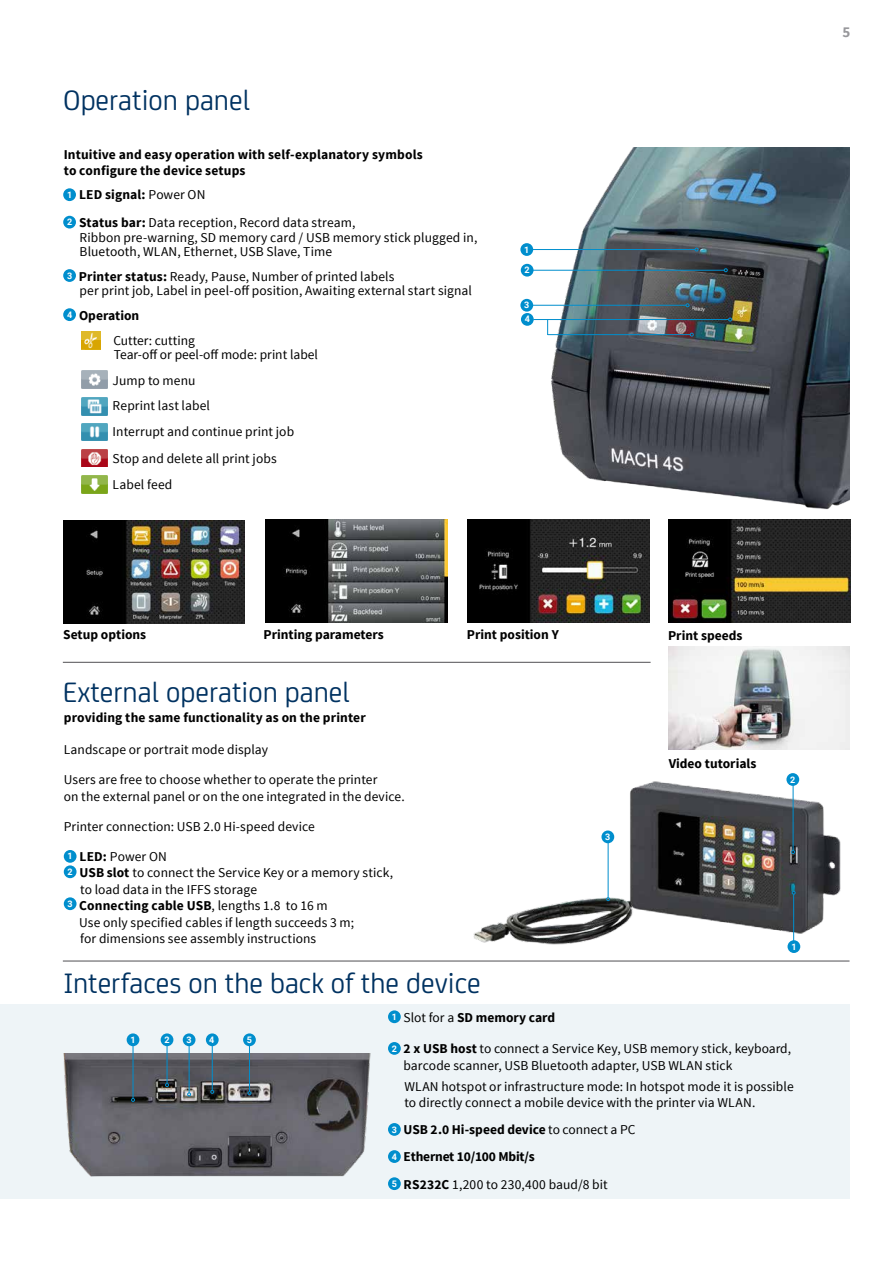
<style>
.page{position:relative;width:893px;height:1263px;background:#fff}
.page>*{position:absolute;margin:0;border:0;box-sizing:border-box;transform-origin:0 0}
.t1{font:30px "CA Sans";color:#003261}
.t2{font:700 15px "Source Sans Pro";color:#98989c}
.t3{font:13.5px/25.5px "Source Sans Pro";letter-spacing:.005em;color:#000}
.t4{font:700 13.5px/16.5px "Source Sans Pro";letter-spacing:.005em;color:#000}
.t5{font:700 13.5px/27.2px "Source Sans Pro";letter-spacing:-.015em;color:#000}
.t6{font:700 9px "Roboto";color:#fff}
.s1{font-family:"Roboto";font-weight:700;font-size:9px;color:#fff}
.s2{font-weight:700}
.s3{font-weight:400}
.s4{font-family:"Roboto";font-size:9px;color:#fff}
</style>
<div class="page">
<div style="left:0;top:1005px;width:850px;height:194px;background:#eef4f7"></div>
<img style="left:63px;top:1053px;width:308px;height:124px">
<hr style="left:133px;top:1038px;width:1px;height:60px;background:#008ecd">
<svg style="left:131px;top:1098px;width:4px;height:4px"></svg>
<div style="left:127px;top:1033px;width:12px;height:13px;background:#008ecd;border-radius:50%"></div>
<hr style="left:167px;top:1041px;width:1px;height:42px;background:#008ecd">
<svg style="left:165px;top:1083px;width:4px;height:4px"></svg>
<div style="left:161px;top:1033px;width:12px;height:13px;background:#008ecd;border-radius:50%"></div>
<hr style="left:189px;top:1038px;width:1px;height:55px;background:#008ecd">
<svg style="left:187px;top:1092px;width:4px;height:4px"></svg>
<div style="left:183px;top:1033px;width:12px;height:13px;background:#008ecd;border-radius:50%"></div>
<hr style="left:212px;top:1038px;width:1px;height:52px;background:#008ecd">
<svg style="left:210px;top:1090px;width:4px;height:4px"></svg>
<div style="left:206px;top:1033px;width:13px;height:13px;background:#008ecd;border-radius:50%"></div>
<hr style="left:249px;top:1039px;width:1px;height:53px;background:#008ecd">
<svg style="left:248px;top:1091px;width:3px;height:4px"></svg>
<div style="left:243px;top:1033px;width:13px;height:13px;background:#008ecd;border-radius:50%"></div>
<img style="left:668px;top:646px;width:182px;height:103px">
<img style="left:473px;top:883px;width:138px;height:62px">
<img style="left:611px;top:773px;width:230px;height:174px">
<hr style="left:608px;top:840px;width:1px;height:58px;background:#008ecd">
<svg style="left:606px;top:897px;width:4px;height:4px"></svg>
<div style="left:601px;top:830px;width:13px;height:13px;background:#008ecd;border-radius:50%"></div>
<hr style="left:793px;top:783px;width:1px;height:67px;background:#008ecd">
<svg style="left:791px;top:850px;width:4px;height:4px"></svg>
<div style="left:786px;top:773px;width:13px;height:13px;background:#008ecd;border-radius:50%"></div>
<hr style="left:793px;top:894px;width:1px;height:48px;background:#008ecd">
<svg style="left:792px;top:891px;width:3px;height:4px"></svg>
<div style="left:787px;top:940px;width:13px;height:13px;background:#008ecd;border-radius:50%"></div>
<hr style="left:63px;top:662px;width:588px;height:1px;background:#504f53">
<hr style="left:63px;top:961px;width:786px;height:1px;background:#504f53">
<div style="left:63px;top:188px;width:13px;height:13px;background:#008ecd;border-radius:50%"></div>
<div style="left:63px;top:216px;width:13px;height:13px;background:#008ecd;border-radius:50%"></div>
<div style="left:63px;top:269px;width:13px;height:13px;background:#008ecd;border-radius:50%"></div>
<div style="left:63px;top:308px;width:13px;height:13px;background:#008ecd;border-radius:50%"></div>
<img style="left:81px;top:331px;width:19px;height:18px">
<img style="left:81px;top:371px;width:26px;height:18px">
<img style="left:81px;top:398px;width:26px;height:17px">
<img style="left:81px;top:423px;width:26px;height:18px">
<img style="left:81px;top:449px;width:26px;height:18px">
<img style="left:81px;top:475px;width:26px;height:18px">
<img style="left:541px;top:148px;width:309px;height:362px">
<img style="left:63px;top:520px;width:182px;height:103px">
<img style="left:266px;top:519px;width:181px;height:103px">
<img style="left:468px;top:519px;width:181px;height:103px">
<img style="left:669px;top:520px;width:181px;height:103px">
<div style="left:388px;top:1010px;width:13px;height:13px;background:#008ecd;border-radius:50%"></div>
<div style="left:388px;top:1042px;width:13px;height:13px;background:#008ecd;border-radius:50%"></div>
<div style="left:388px;top:1123px;width:13px;height:13px;background:#008ecd;border-radius:50%"></div>
<div style="left:388px;top:1150px;width:13px;height:13px;background:#008ecd;border-radius:50%"></div>
<div style="left:388px;top:1177px;width:13px;height:13px;background:#008ecd;border-radius:50%"></div>
<div style="left:64px;top:850px;width:13px;height:13px;background:#008ecd;border-radius:50%"></div>
<div style="left:64px;top:865px;width:13px;height:13px;background:#008ecd;border-radius:50%"></div>
<div style="left:64px;top:897px;width:13px;height:13px;background:#008ecd;border-radius:50%"></div>
<hr style="left:531px;top:249px;width:164px;height:1px;background:#008ecd">
<div style="left:520px;top:243px;width:13px;height:13px;background:#008ecd;border-radius:50%"></div>
<hr style="left:531px;top:270px;width:193px;height:1px;background:#008ecd">
<svg style="left:724px;top:268px;width:4px;height:4px"></svg>
<hr style="left:533px;top:319px;width:195px;height:1px;background:#008ecd">
<svg style="left:728px;top:318px;width:4px;height:3px"></svg>
<hr style="left:548px;top:334px;width:142px;height:1px;background:#008ecd">
<svg style="left:690px;top:333px;width:4px;height:3px"></svg>
<hr style="left:531px;top:305px;width:155px;height:1px;background:#008ecd">
<svg style="left:686px;top:303px;width:3px;height:4px"></svg>
<div style="left:521px;top:264px;width:12px;height:13px;background:#008ecd;border-radius:50%"></div>
<div style="left:521px;top:313px;width:13px;height:13px;background:#008ecd;border-radius:50%"></div>
<div style="left:520px;top:299px;width:13px;height:13px;background:#008ecd;border-radius:50%"></div>
<svg style="left:547px;top:320px;width:1px;height:15px"></svg>
<h1 class="t1" style="left:63px;top:78px;width:189px">Operation panel</h1>
<p class="t4" style="left:64px;top:147px;width:361px">Intuitive and easy operation with self-explanatory symbols to configure the device setups</p>
<p class="t3" style="left:67px;top:180px;width:290px;line-height:28.5px"><span class="s1">1</span> <span class="s2">LED signal:</span> Power ON<br><sup>2</sup> <span class="s2">Status bar:</span> Data reception, Record data stream,</p>
<p class="t3" style="left:80px;top:230px;width:399px;line-height:14.2px">Ribbon pre-warning, SD memory card / USB memory stick plugged in,<br>Bluetooth, WLAN, Ethernet, USB Slave, Time</p>
<p class="t3" style="left:80px;top:269px;width:394px;line-height:14.2px;text-indent:-13px"><sup>3</sup> <span class="s2">Printer status:</span> Ready, Pause, Number of printed labels<br>per print job, Label in peel-off position, Awaiting external start signal</p>
<p class="t3" style="left:113px;top:303px;width:83px;line-height:24.9px;text-indent:-46px"><sup>4</sup> <span class="s2">Operation<br></span>Cutter: cutting</p>
<p class="t3" style="left:113px;top:342px;width:207px">Tear-off or peel-off mode: print label<br>Jump to menu<br>Reprint last label<br>Interrupt and continue print job</p>
<p class="t3" style="left:113px;top:445px;width:166px;line-height:26.2px">Stop and delete all print jobs<br>Label feed</p>
<p class="t6" style="left:524px;top:243px;width:7px">1</p>
<p class="t6" style="left:525px;top:264px;width:7px">2</p>
<p class="t6" style="left:524px;top:299px;width:7px">3</p>
<p class="t6" style="left:525px;top:313px;width:7px">4</p>
<p class="t2" style="left:842px;top:22px;width:9px">5</p>
<p class="t4" style="left:63px;top:627px;width:84px">Setup options</p>
<p class="t4" style="left:264px;top:627px;width:122px">Printing parameters</p>
<p class="t4" style="left:467px;top:627px;width:93px">Print position Y</p>
<p class="t4" style="left:668px;top:627px;width:76px">Print speeds</p>
<h1 class="t1" style="left:63px;top:670px;width:288px">External operation panel</h1>
<p class="t4" style="left:64px;top:709px;width:303px">providing the same functionality as on the printer</p>
<p class="t3" style="left:64px;top:737px;width:206px">Landscape or portrait mode display</p>
<p class="t3" style="left:64px;top:772px;width:342px;line-height:16.5px">Users are free to choose whether to operate the printer<br>on the external panel or on the one integrated in the device.</p>
<p class="t3" style="left:64px;top:814px;width:253px">Printer connection: USB 2.0 Hi-speed device</p>
<p class="t3" style="left:68px;top:844px;width:101px"><span class="s1">1</span> <span class="s2">LED:</span> Power ON</p>
<p class="t3" style="left:68px;top:860px;width:327px"><sup>2</sup> <span class="s2">USB slot</span> to connect the Service Key or a memory stick,</p>
<p class="t3" style="left:80px;top:877px;width:178px">to load data in the IFFS storage</p>
<p class="t4" style="left:68px;top:898px;width:262px"><sup>3</sup> Connecting cable USB<span class="s3">, lengths 1.8 to 16 m</span></p>
<p class="t3" style="left:79px;top:910px;width:276px">Use only specified cables if length succeeds 3 m;</p>
<p class="t3" style="left:80px;top:926px;width:238px">for dimensions see assembly instructions</p>
<p class="t6" style="left:605px;top:830px;width:7px">3</p>
<p class="t4" style="left:669px;top:756px;width:89px">Video tutorials</p>
<p class="t6" style="left:790px;top:773px;width:7px">2</p>
<p class="t6" style="left:791px;top:940px;width:7px">1</p>
<h1 class="t1" style="left:64px;top:962px;width:418px">Interfaces on the back of the device</h1>
<p class="t4" style="left:392px;top:1009px;width:165px"><span class="s4">1</span> <span class="s3">Slot for a</span> SD memory card</p>
<p class="t3" style="left:403px;top:1041px;width:389px;line-height:16.5px;text-indent:-12px"><span class="s1">2</span> <span class="s2">2 x USB host</span> to connect a Service Key, USB memory stick, keyboard, barcode scanner, USB Bluetooth adapter, USB WLAN stick</p>
<p class="t3" style="left:404px;top:1078px;width:391px;line-height:16.5px">WLAN hotspot or infrastructure mode: In hotspot mode it is possible to directly connect a mobile device with the printer via WLAN.</p>
<p class="t5" style="left:392px;top:1117px;width:245px"><span class="s4">3</span> USB 2.0 Hi-speed device <span class="s3">to connect a PC<br></span><span class="s4">4</span> Ethernet 10/100 Mbit/s<br><span class="s4">5</span> RS232C <span class="s3">1,200 to 230,400 baud/8 bit</span></p>
<p class="t6" style="left:130px;top:1034px;width:7px">1</p>
<p class="t6" style="left:164px;top:1034px;width:7px">2</p>
<p class="t6" style="left:187px;top:1034px;width:7px">3</p>
<p class="t6" style="left:209px;top:1034px;width:7px">4</p>
<p class="t6" style="left:247px;top:1034px;width:7px">5</p>
</div>
